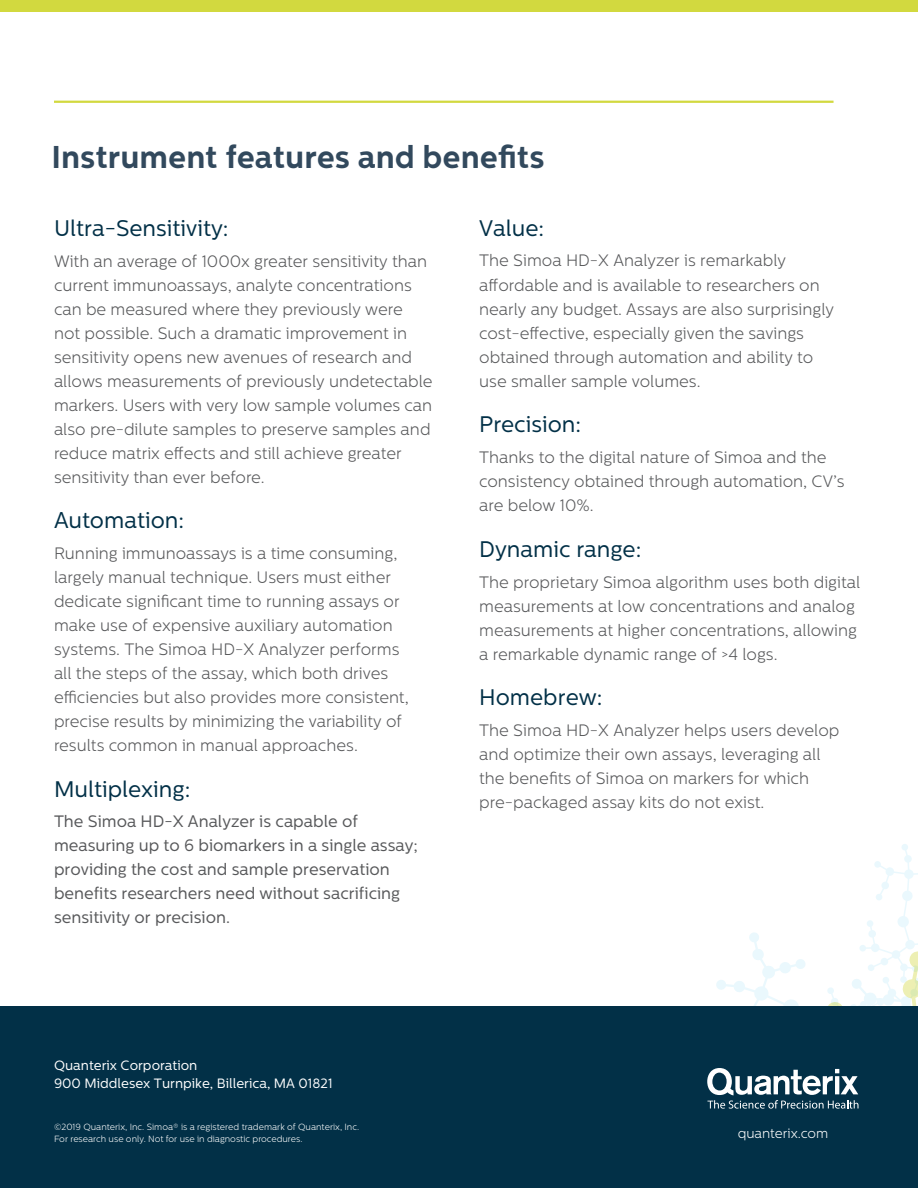
<style>
.page{position:relative;width:918px;height:1188px;background:#fff}
.page>*{position:absolute;margin:0;border:0;box-sizing:border-box;transform-origin:0 0}
.t1{font:700 31.5px "Centrale Sans";color:#32495d}
.t2{font:22.5px "Centrale Sans";color:#023047}
.t3{font:300 16.5px/24px "Centrale Sans";color:#57585a}
.t4{font:16.5px/24.2px "Centrale Sans";color:#57585a}
.t5{font:13.5px/18px "Centrale Sans";color:#fff}
.t6{font:300 13.5px "Centrale Sans";color:#fff}
.t7{font:300 9px/12.1px "Centrale Sans";color:#fff}
</style>
<div class="page">
<hr style="left:54px;top:101px;width:780px;height:2px;background:#d2d93f">
<div style="left:0;top:0;width:918px;height:12px;background:#d2d93f"></div>
<div style="left:0;top:1006px;width:918px;height:182px;background:#023047"></div>
<svg style="left:707px;top:844px;width:211px;height:265px"></svg>
<h1 class="t1" style="left:52px;top:138px;width:495px">Instrument features and benefits</h1>
<h2 class="t2" style="left:54px;top:215px;width:176px">Ultra-Sensitivity:</h2>
<p class="t3" style="left:54px;top:249px;width:380px">With an average of 1000x greater sensitivity than current immunoassays, analyte concentrations can be measured where they previously were not possible. Such a dramatic improvement in sensitivity opens new avenues of research and allows measurements of previously undetectable markers. Users with very low sample volumes can also pre-dilute samples to preserve samples and reduce matrix effects and still achieve greater sensitivity than ever before.</p>
<h2 class="t2" style="left:54px;top:508px;width:132px">Automation:</h2>
<p class="t3" style="left:54px;top:541px;width:356px">Running immunoassays is a time consuming, largely manual technique. Users must either dedicate significant time to running assays or make use of expensive auxiliary automation systems. The Simoa HD-X Analyzer performs all the steps of the assay, which both drives efficiencies but also provides more consistent, precise results by minimizing the variability of results common in manual approaches.</p>
<h2 class="t2" style="left:54px;top:776px;width:138px">Multiplexing:</h2>
<p class="t4" style="left:54px;top:809px;width:366px">The Simoa HD-X Analyzer is capable of measuring up to 6 biomarkers in a single assay; providing the cost and sample preservation benefits researchers need without sacrificing sensitivity or precision.</p>
<h2 class="t2" style="left:479px;top:215px;width:67px">Value:</h2>
<p class="t3" style="left:479px;top:248px;width:356px">The Simoa HD-X Analyzer is remarkably affordable and is available to researchers on nearly any budget. Assays are also surprisingly cost-effective, especially given the savings obtained through automation and ability to use smaller sample volumes.</p>
<h2 class="t2" style="left:479px;top:412px;width:103px">Precision:</h2>
<p class="t3" style="left:479px;top:445px;width:367px">Thanks to the digital nature of Simoa and the consistency obtained through automation, CV’s are below 10%.</p>
<h2 class="t2" style="left:479px;top:536px;width:164px">Dynamic range:</h2>
<p class="t3" style="left:479px;top:570px;width:382px">The proprietary Simoa algorithm uses both digital measurements at low concentrations and analog measurements at higher concentrations, allowing a remarkable dynamic range of &gt;4 logs.</p>
<h2 class="t2" style="left:479px;top:685px;width:125px">Homebrew:</h2>
<p class="t3" style="left:479px;top:718px;width:362px">The Simoa HD-X Analyzer helps users develop and optimize their own assays, leveraging all the benefits of Simoa on markers for which pre-packaged assay kits do not exist.</p>
<p class="t5" style="left:54px;top:1056px;width:280px">Quanterix Corporation<br>900 Middlesex Turnpike, Billerica, MA 01821</p>
<p class="t7" style="left:54px;top:1121px;width:307px">©2019 Quanterix, Inc. Simoa® is a registered trademark of Quanterix, Inc.<br>For research use only. Not for use in diagnostic procedures.</p>
<p class="t6" style="left:738px;top:1126px;width:92px">quanterix.com</p>
</div>
